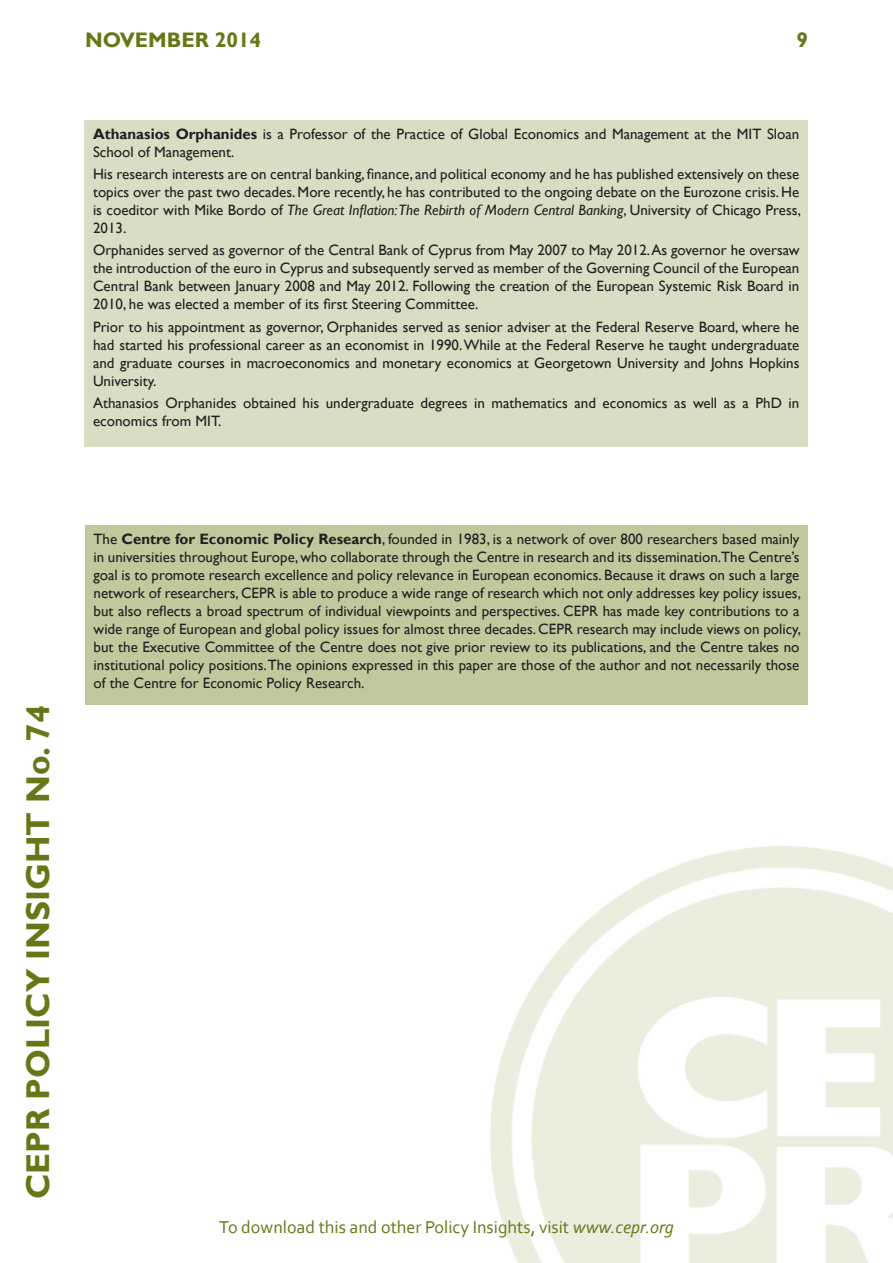
<style>
.page{position:relative;width:893px;height:1263px;background:#fff}
.page>*{position:absolute;margin:0;border:0;box-sizing:border-box;transform-origin:0 0}
.t1{font:700 33px "Gill Sans";color:#677717}
.t2{font:700 21px "Gill Sans";color:#677717}
.t3{font:18px "Corbel";color:#677717}
.t4{font:15px/18px "Gill Sans";color:#231f20;text-align:justify}
.s1{font-weight:700}
.s2{font-style:italic}
</style>
<div class="page">
<img style="left:490px;top:846px;width:403px;height:417px">
<div style="left:85px;top:525px;width:723px;height:180px;background:#c2c89e"></div>
<div style="left:85px;top:120px;width:723px;height:326px;background:#d9ddc3"></div>
<h2 class="t2" style="left:85px;top:28px;width:178px">NOVEMBER 2014</h2>
<h2 class="t2" style="left:796px;top:28px;width:13px">9</h2>
<p class="t4" style="left:93px;top:125px;width:708px"><span class="s1">Athanasios Orphanides</span> is a Professor of the Practice of Global Economics and Management at the MIT Sloan<br>School of Management.</p>
<p class="t4" style="left:93px;top:165px;width:709px">His research interests are on central banking, finance, and political economy and he has published extensively on these topics over the past two decades. More recently, he has contributed to the ongoing debate on the Eurozone crisis. He is coeditor with Mike Bordo of <span class="s2">The Great Inflation:The Rebirth of Modern Central Banking</span>, University of Chicago Press, 2013.</p>
<p class="t4" style="left:93px;top:242px;width:708px">Orphanides served as governor of the Central Bank of Cyprus from May 2007 to May 2012. As governor he oversaw the introduction of the euro in Cyprus and subsequently served as member of the Governing Council of the European Central Bank between January 2008 and May 2012. Following the creation of the European Systemic Risk Board in 2010, he was elected a member of its first Steering Committee.</p>
<p class="t4" style="left:93px;top:318px;width:708px">Prior to his appointment as governor, Orphanides served as senior adviser at the Federal Reserve Board, where he had started his professional career as an economist in 1990. While at the Federal Reserve he taught undergraduate and graduate courses in macroeconomics and monetary economics at Georgetown University and Johns Hopkins University.</p>
<p class="t4" style="left:93px;top:394px;width:708px">Athanasios Orphanides obtained his undergraduate degrees in mathematics and economics as well as a PhD in economics from MIT.</p>
<h1 class="t1" style="left:18px;top:1199px;width:496px;rotate:-90deg">CEPR POLICY INSIGHT No. 74</h1>
<p class="t4" style="left:94px;top:530px;width:709px">The <span class="s1">Centre for Economic Policy Research</span>, founded in 1983, is a network of over 800 researchers based mainly in universities throughout Europe, who collaborate through the Centre in research and its dissemination.The Centre’s goal is to promote research excellence and policy relevance in European economics. Because it draws on such a large network of researchers, CEPR is able to produce a wide range of research which not only addresses key policy issues, but also reflects a broad spectrum of individual viewpoints and perspectives. CEPR has made key contributions to a wide range of European and global policy issues for almost three decades. CEPR research may include views on policy, but the Executive Committee of the Centre does not give prior review to its publications, and the Centre takes no institutional policy positions. The opinions expressed in this paper are those of the author and not necessarily those of the Centre for Economic Policy Research.</p>
<p class="t3" style="left:219px;top:1216px;width:456px">To download this and other Policy Insights, visit <span class="s2">www.cepr.org</span></p>
</div>
